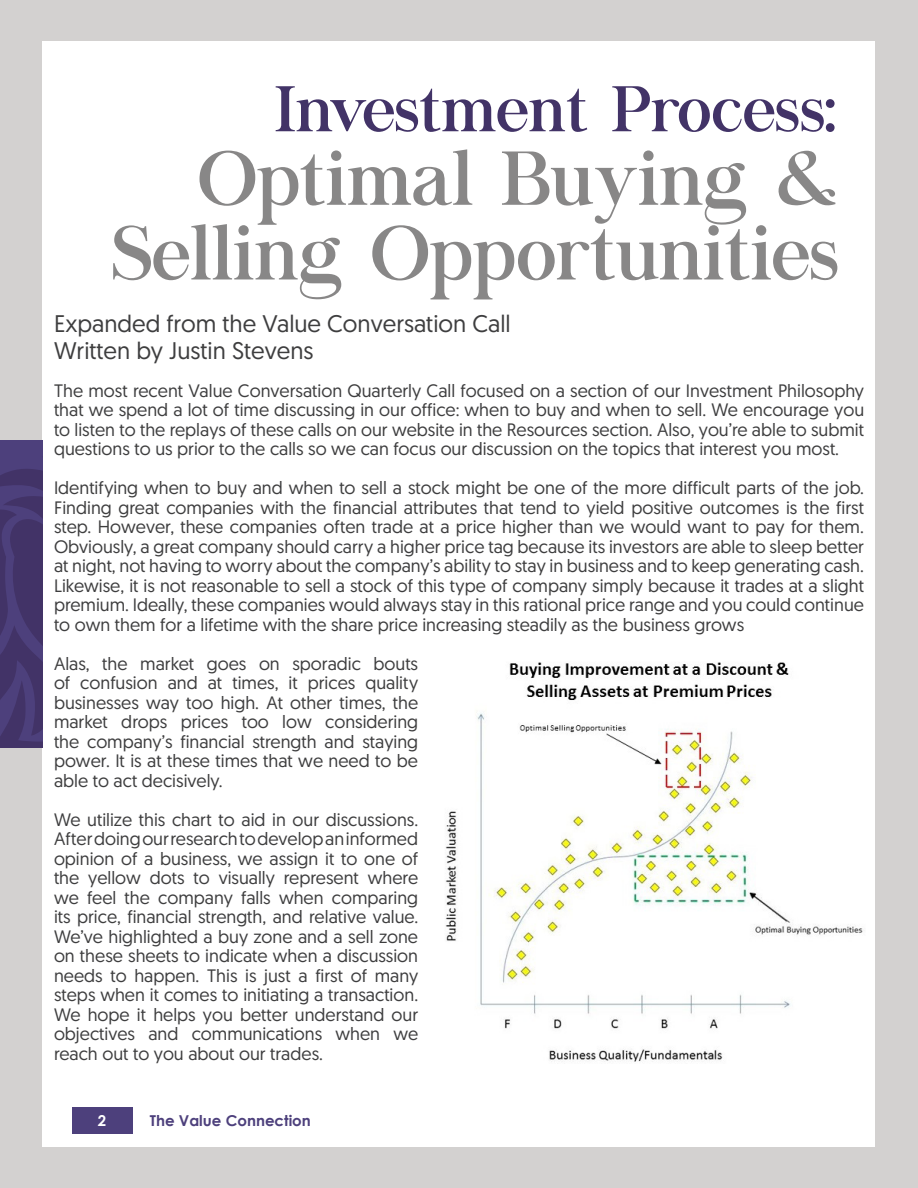
<style>
.page{position:relative;width:918px;height:1188px;background:#d3d1d0}
.page>*{position:absolute;margin:0;border:0;box-sizing:border-box;transform-origin:0 0}
.t1{font:75px "Chapaza";color:#888787}
.SUBTITLE{font:63.3px "Chapaza";color:#423367}
.t2{font:24px/26.8px "Geomanist";color:#3e3e3f}
.PARAGRAPH{font:18px/19.5px "Geomanist";color:#3e3e3f;text-align:justify}
.t3{font:700 15px "Century Gothic";color:#4d407c}
.t4{font:700 15px "Century Gothic";color:#fff}
</style>
<div class="page">
<div style="left:42px;top:41px;width:833px;height:1106px;background:#fff"></div>
<div style="left:72px;top:1107px;width:60px;height:27px;background:#4d407c"></div>
<svg style="left:0;top:440px;width:42px;height:302px;background:#46386f"></svg>
<img style="left:445px;top:662px;width:418px;height:400px">
<p class="SUBTITLE" style="left:275px;top:72px;width:562px">Investment Process:</p>
<p class="t1" style="left:198px;top:135px;width:642px">Optimal Buying &amp;</p>
<p class="t1" style="left:112px;top:210px;width:728px">Selling Opportunities</p>
<p class="t2" style="left:54px;top:309px;width:458px">Expanded from the Value Conversation Call<br>Written by Justin Stevens</p>
<p class="PARAGRAPH" style="left:54px;top:380px;width:812px">The most recent Value Conversation Quarterly Call focused on a section of our Investment Philosophy that we spend a lot of time discussing in our office: when to buy and when to sell. We encourage you to listen to the replays of these calls on our website in the Resources section. Also, you’re able to submit questions to us prior to the calls so we can focus our discussion on the topics that interest you most.</p>
<p class="PARAGRAPH" style="left:54px;top:478px;width:812px">Identifying when to buy and when to sell a stock might be one of the more difficult parts of the job.<br>Finding great companies with the financial attributes that tend to yield positive outcomes is the first step. However, these companies often trade at a price higher than we would want to pay for them.<br>Obviously, a great company should carry a higher price tag because its investors are able to sleep better at night, not having to worry about the company’s ability to stay in business and to keep generating cash.<br>Likewise, it is not reasonable to sell a stock of this type of company simply because it trades at a slight premium. Ideally, these companies would always stay in this rational price range and you could continue to own them for a lifetime with the share price increasing steadily as the business grows</p>
<p class="PARAGRAPH" style="left:54px;top:653px;width:366px">Alas, the market goes on sporadic bouts of confusion and at times, it prices quality businesses way too high. At other times, the market drops prices too low considering the company’s financial strength and staying power. It is at these times that we need to be able to act decisively.</p>
<p class="PARAGRAPH" style="left:54px;top:809px;width:366px">We utilize this chart to aid in our discussions.<br>After doing our research to develop an informed opinion of a business, we assign it to one of the yellow dots to visually represent where we feel the company falls when comparing its price, financial strength, and relative value.<br>We’ve highlighted a buy zone and a sell zone on these sheets to indicate when a discussion needs to happen. This is just a first of many steps when it comes to initiating a transaction.<br>We hope it helps you better understand our objectives and communications when we reach out to you about our trades.</p>
<p class="t4" style="left:98px;top:1110px;width:10px">2</p>
<p class="t3" style="left:150px;top:1110px;width:163px">The Value Connection</p>
</div>
